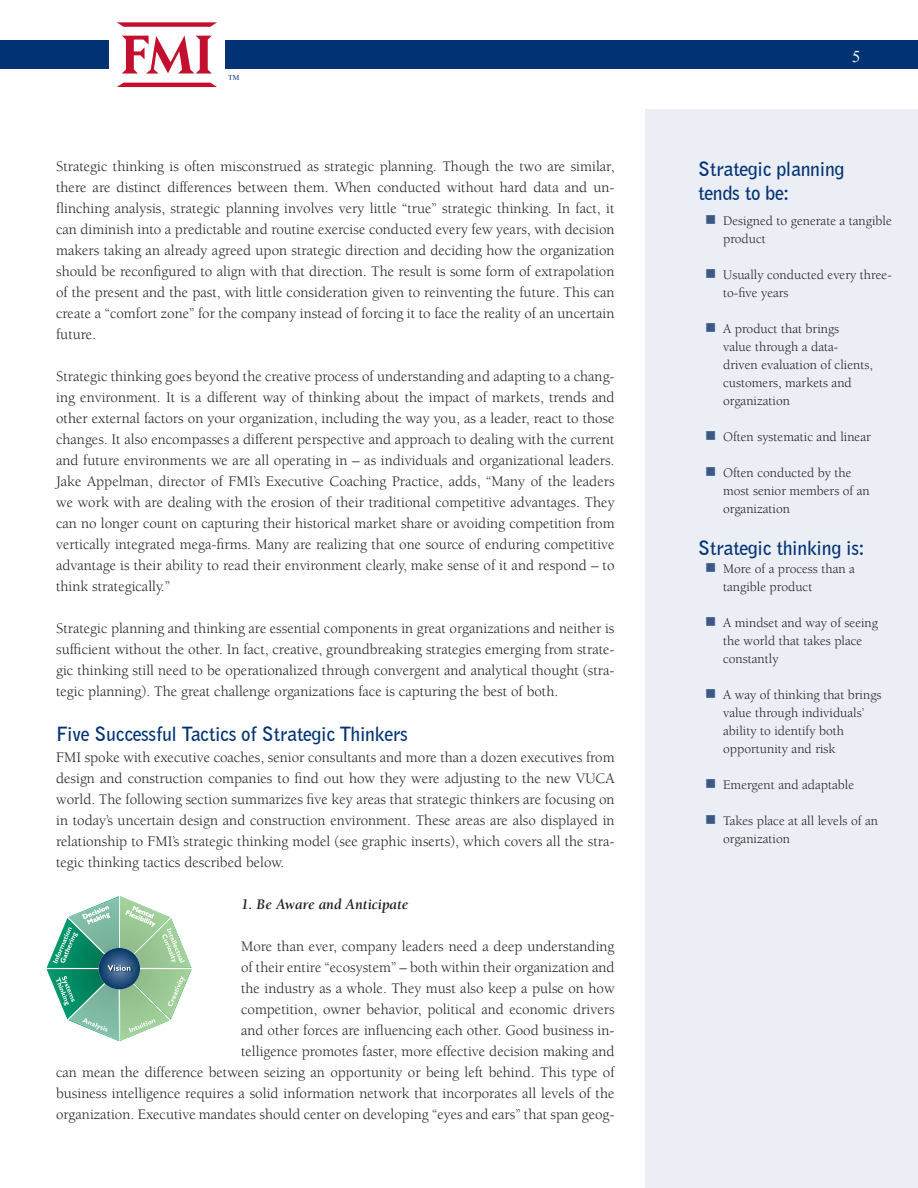
<style>
.page{position:relative;width:918px;height:1188px;background:#fff}
.page>*{position:absolute;margin:0;border:0;box-sizing:border-box;transform-origin:0 0}
.ParagraphTitle{font:700 19.5px/24px "Bell Gothic BT";letter-spacing:-.01em;color:#013374}
.t1{font:16.5px "Times New Roman";color:#fff}
.Body{font:15px/21px "Berkeley Std";color:#231f20;text-align:justify}
.Body-2{font:italic 700 15px "Berkeley Std";color:#231f20}
.t2{font:13.5px/18px "Berkeley Std";color:#231f20}
.t3{font:7.5px "Times New Roman";color:#013374}
</style>
<div class="page">
<div style="left:645px;top:109px;width:273px;height:1079px;background:#eceef5"></div>
<div style="left:0;top:41px;width:918px;height:28px;background:#013374"></div>
<div style="left:109px;top:13px;width:116px;height:90px;background:#fff"></div>
<svg style="left:117px;top:83px;width:100px;height:4px"></svg>
<svg style="left:117px;top:22px;width:100px;height:5px"></svg>
<svg style="left:122px;top:36px;width:90px;height:38px"></svg>
<svg style="left:47px;top:896px;width:145px;height:145px"></svg>
<p class="t3" style="left:228px;top:72px;width:13px">TM</p>
<p class="Body" style="left:56px;top:156px;width:560px">Strategic thinking is often misconstrued as strategic planning. Though the two are similar, there are distinct differences between them. When conducted without hard data and un&shy;flinching analysis, strategic planning involves very little “true” strategic thinking. In fact, it can diminish into a predictable and routine exercise conducted every few years, with decision makers taking an already agreed upon strategic direction and deciding how the organization should be reconfigured to align with that direction. The result is some form of extrapolation of the present and the past, with little consideration given to reinventing the future. This can create a “comfort zone” for the company instead of forcing it to face the reality of an uncertain future.</p>
<p class="Body" style="left:56px;top:366px;width:560px">Strategic thinking goes beyond the creative process of understanding and adapting to a chang&shy;ing environment. It is a different way of thinking about the impact of markets, trends and other external factors on your organization, including the way you, as a leader, react to those changes. It also encompasses a different perspective and approach to dealing with the current and future environments we are all operating in – as individuals and organizational leaders.<br>Jake Appelman, director of FMI’s Executive Coaching Practice, adds, “Many of the leaders we work with are dealing with the erosion of their traditional competitive advantages. They can no longer count on capturing their historical market share or avoiding competition from vertically integrated mega-firms. Many are realizing that one source of enduring competitive advantage is their ability to read their environment clearly, make sense of it and respond – to think strategically.”</p>
<p class="Body" style="left:56px;top:618px;width:560px">Strategic planning and thinking are essential components in great organizations and neither is sufficient without the other. In fact, creative, groundbreaking strategies emerging from strate&shy;gic thinking still need to be operationalized through convergent and analytical thought (stra&shy;tegic planning). The great challenge organizations face is capturing the best of both.</p>
<p class="ParagraphTitle" style="left:56px;top:722px;width:353px">Five Successful Tactics of Strategic Thinkers</p>
<p class="Body" style="left:56px;top:747px;width:560px">FMI spoke with executive coaches, senior consultants and more than a dozen executives from design and construction companies to find out how they were adjusting to the new VUCA world. The following section summarizes five key areas that strategic thinkers are focusing on in today’s uncertain design and construction environment. These areas are also displayed in relationship to FMI’s strategic thinking model (see graphic inserts), which covers all the stra&shy;tegic thinking tactics described below.</p>
<p class="Body-2" style="left:241px;top:897px;width:169px">1. Be Aware and Anticipate</p>
<p class="Body" style="left:56px;top:936px;width:560px;text-align:right">More than ever, company leaders need a deep understanding<br>of their entire “ecosystem” – both within their organization and<br>the industry as a whole. They must also keep a pulse on how<br>competition, owner behavior, political and economic drivers<br>and other forces are influencing each other. Good business in-<br>telligence promotes faster, more effective decision making and<br>can mean the difference between seizing an opportunity or being left behind. This type of business intelligence requires a solid information network that incorporates all levels of the organization. Executive mandates should center on developing “eyes and ears” that span geog-</p>
<p class="t1" style="left:852px;top:45px;width:10px">5</p>
<p class="ParagraphTitle" style="left:698px;top:156px;width:148px">Strategic planning tends to be:</p>
<p class="t2" style="left:723px;top:212px;width:170px">Designed to generate a tangible product</p>
<p class="t2" style="left:723px;top:266px;width:170px">Usually conducted every three&shy;to-five years</p>
<p class="t2" style="left:723px;top:320px;width:151px">A product that brings<br>value through a data&shy;driven evaluation of clients, customers, markets and organization</p>
<p class="t2" style="left:723px;top:428px;width:149px">Often systematic and linear</p>
<p class="t2" style="left:723px;top:464px;width:148px">Often conducted by the most senior members of an organization</p>
<p class="ParagraphTitle" style="left:698px;top:535px;width:167px">Strategic thinking is:</p>
<p class="t2" style="left:723px;top:560px;width:133px">More of a process than a tangible product</p>
<p class="t2" style="left:723px;top:614px;width:156px">A mindset and way of seeing the world that takes place constantly</p>
<p class="t2" style="left:723px;top:686px;width:160px">A way of thinking that brings value through individuals’ ability to identify both opportunity and risk</p>
<p class="t2" style="left:723px;top:776px;width:132px">Emergent and adaptable</p>
<p class="t2" style="left:723px;top:812px;width:156px">Takes place at all levels of an organization</p>
</div>
